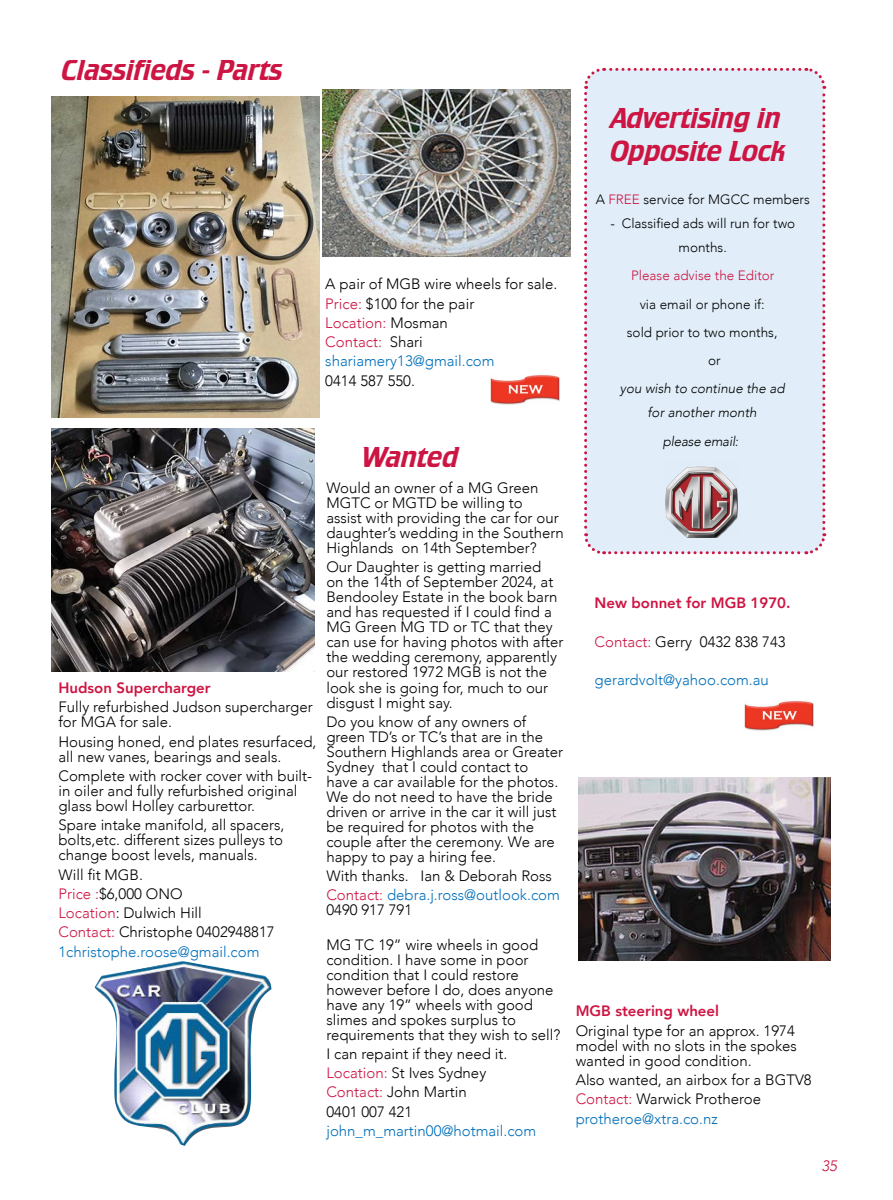
<style>
.page{position:relative;width:893px;height:1200px;background:#fff}
.page>*{position:absolute;margin:0;border:0;box-sizing:border-box;transform-origin:0 0}
.t1{font:italic 30px/33px "Crillee EF";color:#cd1543}
.t2{font:300 15px/15px "Avenir";color:#000}
.t3{font:800 15px "Avenir";color:#cd1543}
.t4{font:300 15px "Avenir";color:#006fba}
.t5{font:italic 300 15px "Avenir";color:#cd1543}
.t6{font:300 13.5px/24px "Avenir";color:#000;text-align:center}
.t7{font:italic 300 13.5px/24px "Avenir";color:#000;text-align:center}
.t8{font:300 13.5px "Avenir";color:#cd1543}
.t9{font:italic 300 13.5px "Avenir";letter-spacing:-.02em;color:#000}
.s1{color:#cd1543}
.s2{color:#006fba}
</style>
<div class="page">
<img style="left:95px;top:961px;width:176px;height:184px">
<img style="left:490px;top:375px;width:70px;height:30px">
<img style="left:744px;top:701px;width:70px;height:30px">
<img style="left:51px;top:428px;width:264px;height:243px">
<img style="left:51px;top:96px;width:268px;height:321px">
<svg style="left:584px;top:67px;width:243px;height:488px;background:#e2e6f2"></svg>
<div style="left:663px;top:458px;width:75px;height:79px;background:#e1eef9"></div>
<img style="left:665px;top:466px;width:73px;height:71px">
<div style="left:587px;top:190px;width:227px;height:262px;background:#e1eef9"></div>
<div style="left:601px;top:108px;width:206px;height:59px;background:#e1eef9"></div>
<img style="left:578px;top:777px;width:253px;height:183px">
<img style="left:323px;top:89px;width:247px;height:168px">
<h1 class="t1" style="left:62px;top:52px;width:223px">Classifieds - Parts</h1>
<p class="t2" style="left:325px;top:274px;width:234px;line-height:19.2px">A pair of MGB wire wheels for sale.<br><span class="s1">Price:</span> $100 for the pair<br><span class="s1">Location:</span> Mosman<br><span class="s1">Contact:</span> Shari <span class="s2">shariamery13@gmail.com</span></p>
<p class="t2" style="left:325px;top:373px;width:91px">0414 587 550.</p>
<p class="t3" style="left:58px;top:676px;width:154px">Hudson Supercharger</p>
<p class="t2" style="left:58px;top:699px;width:256px">Fully refurbished Judson supercharger for MGA for sale.</p>
<p class="t2" style="left:58px;top:733px;width:259px">Housing honed, end plates resurfaced, all new vanes, bearings and seals.</p>
<p class="t2" style="left:58px;top:768px;width:255px">Complete with rocker cover with built&shy;in oiler and fully refurbished original glass bowl Holley carburettor.</p>
<p class="t2" style="left:58px;top:817px;width:227px;text-align:justify">Spare intake manifold, all spacers, bolts,etc. different sizes pulleys to change boost levels, manuals.</p>
<p class="t2" style="left:58px;top:864px;width:218px;line-height:19.2px">Will fit MGB.<br><span class="s1">Price :</span>$6,000 ONO<br><span class="s1">Location</span>: Dulwich Hill<br><span class="s1">Contact:</span> Christophe 0402948817<br><span class="s2">1christophe.roose@gmail.com</span></p>
<h1 class="t1" style="left:362px;top:439px;width:98px">Wanted</h1>
<p class="t2" style="left:326px;top:480px;width:239px">Would an owner of a MG Green<br>MGTC or MGTD be willing to<br>assist with providing the car for our daughter’s wedding in the Southern<br>Highlands on 14th September?</p>
<p class="t2" style="left:326px;top:559px;width:239px">Our Daughter is getting married<br>on the 14th of September 2024, at<br>Bendooley Estate in the book barn and has requested if I could find a<br>MG Green MG TD or TC that they can use for having photos with after the wedding ceremony, apparently our restored 1972 MGB is not the look she is going for, much to our disgust I might say.</p>
<p class="t2" style="left:326px;top:714px;width:238px">Do you know of any owners of green TD’s or TC’s that are in the<br>Southern Highlands area or Greater<br>Sydney that I could contact to have a car available for the photos.<br>We do not need to have the bride driven or arrive in the car it will just be required for photos with the couple after the ceremony. We are happy to pay a hiring fee.</p>
<p class="t2" style="left:326px;top:866px;width:235px;line-height:19.2px">With thanks. Ian &amp; Deborah Ross<br><span class="s1">Contact:</span> <span class="s2">debra.j.ross@outlook.com</span></p>
<p class="t2" style="left:326px;top:902px;width:87px">0490 917 791</p>
<p class="t2" style="left:326px;top:936px;width:236px">MG TC 19” wire wheels in good condition. I have some in poor condition that I could restore however before I do, does anyone have any 19” wheels with good slimes and spokes surplus to requirements that they wish to sell?</p>
<p class="t2" style="left:326px;top:1043px;width:182px;line-height:19.2px">I can repaint if they need it.<br><span class="s1">Location:</span> St Ives Sydney<br><span class="s1">Contact:</span> John Martin<br>0401 007 421</p>
<p class="t4" style="left:326px;top:1121px;width:211px">john_m_martin00@hotmail.com</p>
<h1 class="t1" style="left:610px;top:101px;width:177px">Advertising in<br>Opposite Lock</h1>
<p class="t6" style="left:596px;top:187px;width:216px">A <span class="s1">FREE</span> service for MGCC members</p>
<p class="t6" style="left:610px;top:211px;width:186px">- Classified ads will run for two months.</p>
<p class="t8" style="left:631px;top:267px;width:145px">Please advise the Editor</p>
<p class="t6" style="left:640px;top:292px;width:127px">via email or phone if:</p>
<p class="t6" style="left:627px;top:320px;width:152px">sold prior to two months,</p>
<p class="t6" style="left:708px;top:348px;width:14px">or</p>
<p class="t7" style="left:620px;top:376px;width:166px">you wish to continue the ad for another month</p>
<p class="t9" style="left:663px;top:433px;width:77px">please email:</p>
<p class="t3" style="left:595px;top:591px;width:198px">New bonnet for MGB 1970.</p>
<p class="t2" style="left:595px;top:634px;width:193px"><span class="s1">Contact:</span> Gerry 0432 838 743</p>
<p class="t4" style="left:595px;top:671px;width:176px">gerardvolt@yahoo.com.au</p>
<p class="t3" style="left:576px;top:999px;width:145px">MGB steering wheel</p>
<p class="t2" style="left:576px;top:1022px;width:223px">Original type for an approx. 1974 model with no slots in the spokes wanted in good condition.</p>
<p class="t2" style="left:576px;top:1069px;width:238px;line-height:19.2px">Also wanted, an airbox for a BGTV8<br><span class="s1">Contact:</span> Warwick Protheroe <span class="s2">protheroe@xtra.co.nz</span></p>
<p class="t5" style="left:821px;top:1156px;width:17px">35</p>
</div>
